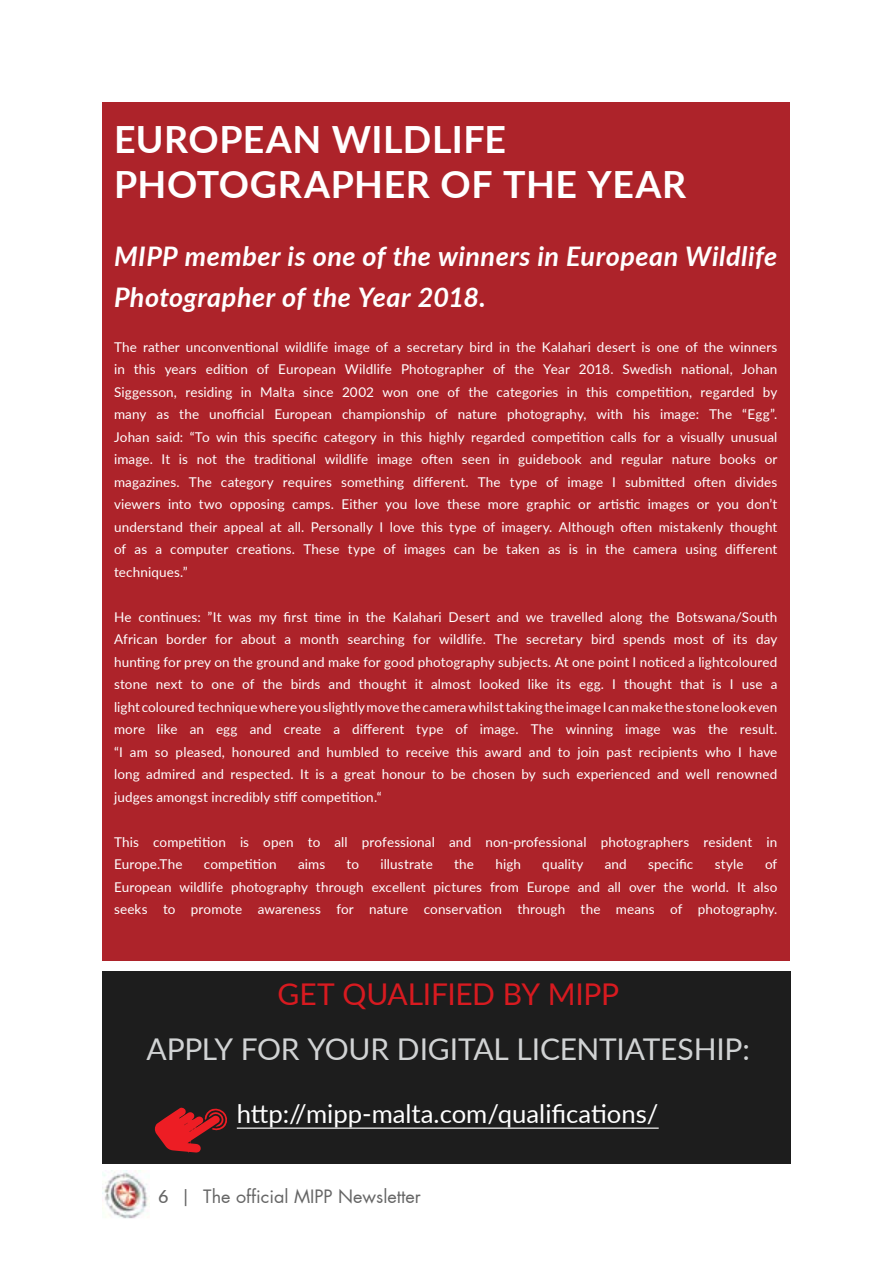
<style>
.page{position:relative;width:893px;height:1263px;background:#fff}
.page>*{position:absolute;margin:0;border:0;box-sizing:border-box;transform-origin:0 0}
.t1{font:700 37.5px/45px "Lato";letter-spacing:.015em;color:#fff}
.t2{font:30px "Lato";letter-spacing:-.01em;color:#d1d3d4}
.t3{font:30px "Lato";letter-spacing:-.01em;color:#d71a20}
.t4{font:italic 700 27px/40.5px "Lato";letter-spacing:.015em;color:#fff}
.t5{font:25.65px "Lato";color:#fff}
.t6{font:18px "Futura";color:#666}
.t7{font:13.5px/22.5px "Lato";letter-spacing:.01em;color:#fff;text-align:justify}
.s1{font-family:"Lato";font-weight:500}
</style>
<div class="page">
<div style="left:102px;top:971px;width:689px;height:193px;background:#1d1d1d"></div>
<img style="left:102px;top:1171px;width:46px;height:48px">
<div style="left:103px;top:102px;width:687px;height:859px;background:#ad232a"></div>
<hr style="left:237px;top:1127px;width:422px;height:2px;background:#fff">
<svg style="left:154px;top:1107px;width:73px;height:46px"></svg>
<h1 class="t1" style="left:114px;top:115px;width:574px">EUROPEAN WILDLIFE<br>PHOTOGRAPHER OF THE YEAR</h1>
<h3 class="t4" style="left:114px;top:235px;width:665px">MIPP member is one of the winners in European Wildlife<br>Photographer of the Year 2018.</h3>
<p class="t7" style="left:114px;top:335px;width:665px">The rather unconventional wildlife image of a secretary bird in the Kalahari desert is one of the winners in this years edition of European Wildlife Photographer of the Year 2018. Swedish national, Johan Siggesson, residing in Malta since 2002 won one of the categories in this competition, regarded by many as the unofficial European championship of nature photography, with his image: The “Egg”.<br>Johan said: “To win this specific category in this highly regarded competition calls for a visually unusual image. It is not the traditional wildlife image often seen in guidebook and regular nature books or magazines. The category requires something different. The type of image I submitted often divides viewers into two opposing camps. Either you love these more graphic or artistic images or you don’t understand their appeal at all. Personally I love this type of imagery. Although often mistakenly thought of as a computer creations. These type of images can be taken as is in the camera using different techniques.”</p>
<p class="t7" style="left:114px;top:605px;width:665px">He continues: ”It was my first time in the Kalahari Desert and we travelled along the Botswana/South African border for about a month searching for wildlife. The secretary bird spends most of its day hunting for prey on the ground and make for good photography subjects. At one point I noticed a lightcoloured stone next to one of the birds and thought it almost looked like its egg. I thought that is I use a light coloured technique where you slightly move the camera whilst taking the image I can make the stone look even more like an egg and create a different type of image. The winning image was the result. “I am so pleased, honoured and humbled to receive this award and to join past recipients who I have long admired and respected. It is a great honour to be chosen by such experienced and well renowned judges amongst incredibly stiff competition.“</p>
<p class="t7" style="left:114px;top:830px;width:665px">This competition is open to all professional and non-professional photographers resident in<br>Europe.The</p>
<p class="t7" style="left:204px;top:853px;width:74px">competition</p>
<p class="t7" style="left:298px;top:853px;width:29px">aims</p>
<p class="t7" style="left:347px;top:853px;width:14px">to</p>
<p class="t7" style="left:380px;top:853px;width:54px">illustrate</p>
<p class="t7" style="left:454px;top:853px;width:21px">the</p>
<p class="t7" style="left:495px;top:853px;width:27px">high</p>
<p class="t7" style="left:542px;top:853px;width:43px">quality</p>
<p class="t7" style="left:605px;top:853px;width:24px">and</p>
<p class="t7" style="left:648px;top:853px;width:47px">specific</p>
<p class="t7" style="left:715px;top:853px;width:31px">style</p>
<p class="t7" style="left:114px;top:853px;width:665px;text-indent:651px">of European wildlife photography through excellent pictures from Europe and all over the world. It also seeks to promote awareness for nature conservation through the means of photography.</p>
<h2 class="t3" style="left:277px;top:972px;width:343px">GET QUALIFIED BY MIPP</h2>
<h2 class="t2" style="left:147px;top:1028px;width:605px">APPLY FOR YOUR DIGITAL LICENTIATESHIP:</h2>
<h3 class="t5" style="left:237px;top:1096px;width:423px">http://mipp-malta.com/qualifications/</h3>
<h3 class="t6" style="left:158px;top:1185px;width:264px"><span class="s1">6 |</span> The official MIPP Newsletter</h3>
</div>
